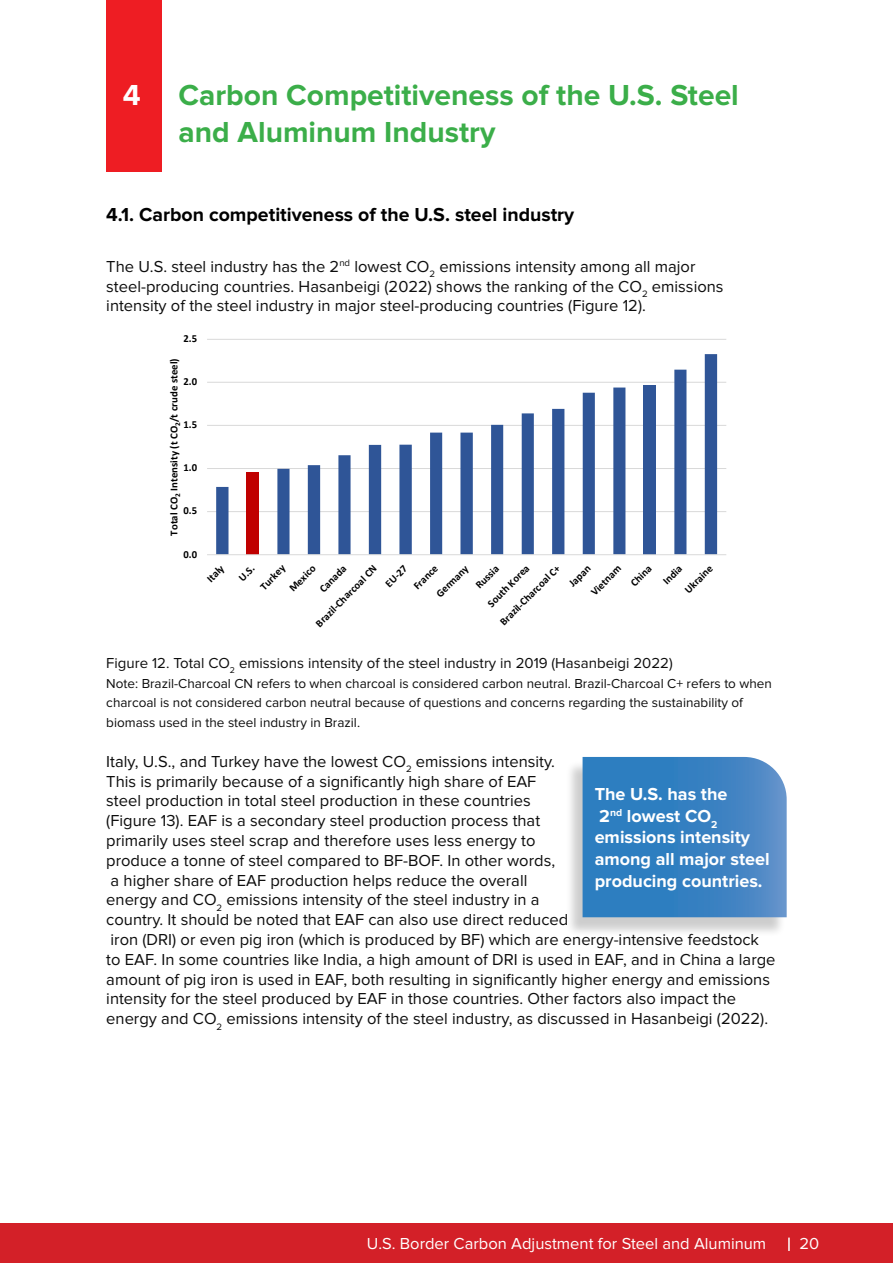
<style>
.page{position:relative;width:893px;height:1263px;background:#fff}
.page>*{position:absolute;margin:0;border:0;box-sizing:border-box;transform-origin:0 0}
.Heading_1{font:700 30px "Proxima Nova";color:#3bae49}
.t1{font:700 30px "Proxima Nova";color:#fff}
.Heading_2{font:700 19.5px "Proxima Nova";color:#000}
.t2{font:700 18px/21.6px "Proxima Nova";color:#fff}
.t3{font:16.5px/19.8px "Proxima Nova";color:#0d0d0d}
.t4{font:16.5px "Proxima Nova";color:#fff}
.t5{font:15px "Proxima Nova";color:#0d0d0d}
.t6{font:13.5px/19.8px "Proxima Nova";color:#0d0d0d}
.t7{font:700 10.8px "Calibri";color:#000}
.t8{font:700 10.65px "Calibri";letter-spacing:.005em;color:#000}
</style>
<div class="page">
<div style="left:0;top:1222px;width:893px;height:41px;background:#d32028"></div>
<svg style="left:788px;top:1237px;width:2px;height:14px"></svg>
<div style="left:106px;top:1px;width:56px;height:171px;background:#ee1d23"></div>
<hr style="left:207px;top:511px;width:519px;height:1px;background:#d9d9d9">
<hr style="left:207px;top:468px;width:519px;height:1px;background:#d9d9d9">
<hr style="left:207px;top:425px;width:519px;height:1px;background:#d9d9d9">
<hr style="left:207px;top:382px;width:519px;height:1px;background:#d9d9d9">
<hr style="left:207px;top:339px;width:519px;height:1px;background:#d9d9d9">
<svg style="left:216px;top:354px;width:501px;height:200px"></svg>
<hr style="left:207px;top:554px;width:519px;height:1px;background:#d9d9d9">
<div style="left:565px;top:760px;width:221px;height:177px;background:#000;opacity:.2"></div>
<svg style="left:583px;top:757px;width:204px;height:160px;background:#3b83c2"></svg>
<p class="t1" style="left:123px;top:81px;width:19px">4</p>
<p class="Heading_1" style="left:179px;top:81px;width:562px">Carbon Competitiveness of the U.S. Steel</p>
<p class="Heading_1" style="left:179px;top:119px;width:318px">and Aluminum Industry</p>
<p class="Heading_2" style="left:106px;top:206px;width:469px">4.1. Carbon competitiveness of the U.S. steel industry</p>
<p class="t3" style="left:106px;top:257px;width:619px">The U.S. steel industry has the 2<sup>nd</sup> lowest CO<sub>2</sub> emissions intensity among all major steel-producing countries. Hasanbeigi (2022) shows the ranking of the CO<sub>2</sub> emissions</p>
<p class="t3" style="left:106px;top:297px;width:541px">intensity of the steel industry in major steel-producing countries (Figure 12).</p>
<p class="t7" style="left:183px;top:331px;width:15px">2.5</p>
<p class="t8" style="left:167px;top:535px;width:179px;rotate:-90deg">Total CO<sub>2</sub> Intensity (t CO<sub>2</sub>/t crude steel)</p>
<p class="t7" style="left:183px;top:374px;width:15px">2.0</p>
<p class="t7" style="left:183px;top:417px;width:15px">1.5</p>
<p class="t7" style="left:183px;top:460px;width:15px">1.0</p>
<p class="t7" style="left:183px;top:503px;width:15px">0.5</p>
<p class="t7" style="left:183px;top:546px;width:15px">0.0</p>
<p class="t8" style="left:312px;top:620px;width:84px;rotate:-45deg">Brazil-Charcoal CN</p>
<p class="t8" style="left:382px;top:580px;width:28px;rotate:-45deg">EU-27</p>
<p class="t8" style="left:410px;top:582px;width:31px;rotate:-45deg">France</p>
<p class="t8" style="left:496px;top:618px;width:82px;rotate:-45deg">Brazil-Charcoal C+</p>
<p class="t8" style="left:565px;top:579px;width:27px;rotate:-45deg">Japan</p>
<p class="t8" style="left:587px;top:588px;width:40px;rotate:-45deg">Vietnam</p>
<p class="t8" style="left:627px;top:579px;width:27px;rotate:-45deg">China</p>
<p class="t8" style="left:659px;top:577px;width:24px;rotate:-45deg">India</p>
<p class="t8" style="left:681px;top:586px;width:37px;rotate:-45deg">Ukraine</p>
<p class="t8" style="left:203px;top:575px;width:21px;rotate:-45deg">Italy</p>
<p class="t8" style="left:235px;top:574px;width:19px;rotate:-45deg">U.S.</p>
<p class="t8" style="left:257px;top:583px;width:32px;rotate:-45deg">Turkey</p>
<p class="t8" style="left:286px;top:584px;width:34px;rotate:-45deg">Mexico</p>
<p class="t8" style="left:316px;top:585px;width:35px;rotate:-45deg">Canada</p>
<p class="t8" style="left:432px;top:590px;width:43px;rotate:-45deg">Germany</p>
<p class="t8" style="left:472px;top:581px;width:30px;rotate:-45deg">Russia</p>
<p class="t8" style="left:484px;top:600px;width:56px;rotate:-45deg">South Korea</p>
<p class="t5" style="left:106px;top:656px;width:568px">Figure 12. Total CO<sub>2</sub> emissions intensity of the steel industry in 2019 (Hasanbeigi 2022)</p>
<p class="t6" style="left:106px;top:674px;width:667px">Note: Brazil-Charcoal CN refers to when charcoal is considered carbon neutral. Brazil-Charcoal C+ refers to when charcoal is not considered carbon neutral because of questions and concerns regarding the sustainability of</p>
<p class="t6" style="left:106px;top:713px;width:255px">biomass used in the steel industry in Brazil.</p>
<p class="t3" style="left:106px;top:752px;width:450px">Italy, U.S., and Turkey have the lowest CO<sub>2</sub> emissions intensity.</p>
<p class="t3" style="left:106px;top:772px;width:432px">This is primarily because of a significantly high share of EAF</p>
<p class="t3" style="left:106px;top:792px;width:426px">steel production in total steel production in these countries</p>
<p class="t3" style="left:106px;top:811px;width:435px">(Figure 13). EAF is a secondary steel production process that</p>
<p class="t3" style="left:106px;top:831px;width:431px">primarily uses steel scrap and therefore uses less energy to</p>
<p class="t3" style="left:106px;top:851px;width:450px">produce a tonne of steel compared to BF-BOF. In other words,</p>
<p class="t3" style="left:111px;top:871px;width:418px">a higher share of EAF production helps reduce the overall</p>
<p class="t3" style="left:106px;top:891px;width:435px">energy and CO<sub>2</sub> emissions intensity of the steel industry in a</p>
<p class="t3" style="left:106px;top:910px;width:464px">country. It should be noted that EAF can also use direct reduced</p>
<p class="t3" style="left:106px;top:930px;width:671px">iron (DRI) or even pig iron (which is produced by BF) which are energy-intensive feedstock<br>to EAF. In some countries like India, a high amount of DRI is used in EAF, and in China a large amount of pig iron is used in EAF, both resulting in significantly higher energy and emissions intensity for the steel produced by EAF in those countries. Other factors also impact the</p>
<p class="t3" style="left:106px;top:1009px;width:663px">energy and CO<sub>2</sub> emissions intensity of the steel industry, as discussed in Hasanbeigi (2022).</p>
<p class="t2" style="left:595px;top:784px;width:134px">The U.S. has the</p>
<p class="t2" style="left:599px;top:806px;width:120px">2<sup>nd</sup> lowest CO<sub>2</sub></p>
<p class="t2" style="left:595px;top:827px;width:176px">emissions intensity among all major steel producing countries.</p>
<p class="t4" style="left:367px;top:1236px;width:401px">U.S. Border Carbon Adjustment for Steel and Aluminum</p>
<p class="t4" style="left:799px;top:1236px;width:21px">20</p>
</div>
